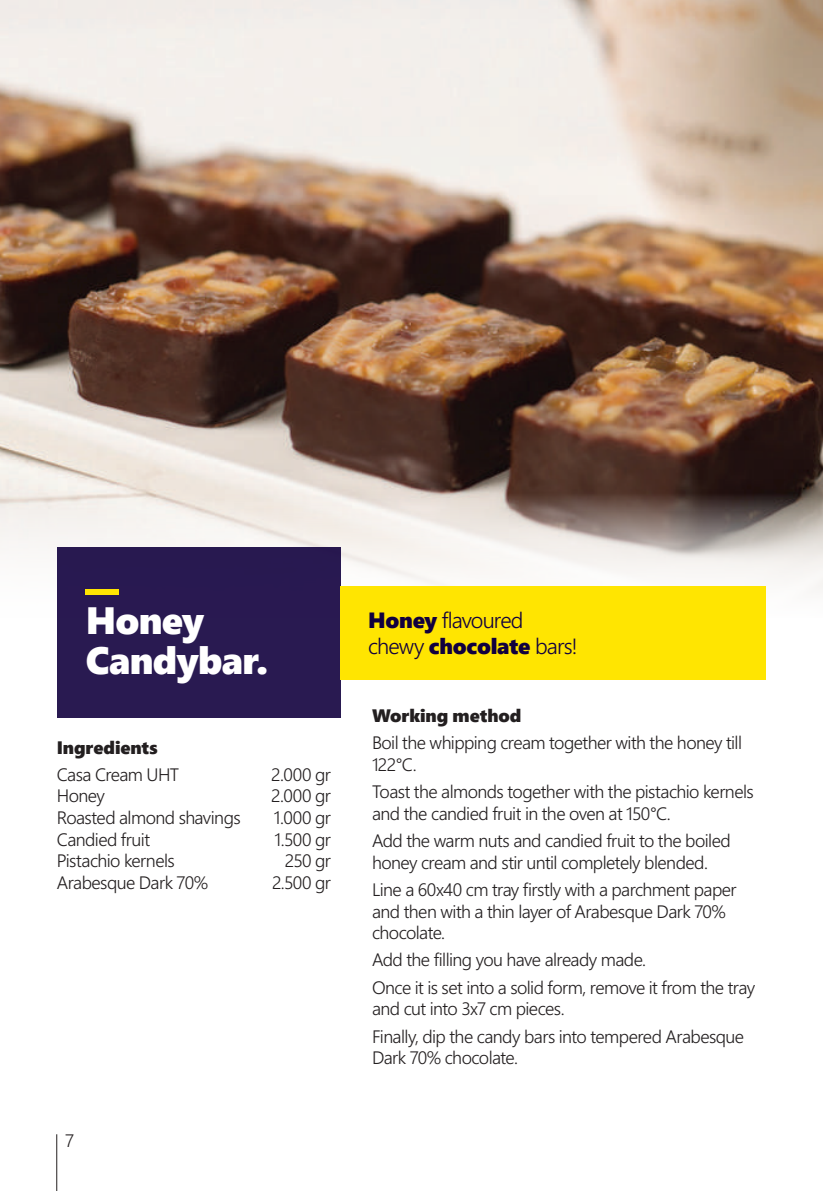
<style>
.page{position:relative;width:823px;height:1191px;background:#fff}
.page>*{position:absolute;margin:0;border:0;box-sizing:border-box;transform-origin:0 0}
.t1{font:100px "Segoe UI Black";color:#ffe501;scale:.8 1}
.t2{font:38px/40px "Segoe UI Black";letter-spacing:-.02em;color:#fff}
.t3{font:300 22px/26.4px "Segoe Boot";letter-spacing:-.04em;color:#11003e}
.t4{font:300 18px/21.6px "Segoe Boot";letter-spacing:-.03em;color:#231f20}
.t5{font:18px "Segoe UI Black";letter-spacing:-.005em;color:#231f20}
.s1{font-family:"Segoe UI Black";font-weight:400}
</style>
<div class="page">
<hr style="left:56px;top:1134px;width:1px;height:57px;background:#231f20">
<img style="left:0;top:0;width:822px;height:493px">
<svg style="left:0;top:493px;width:822px;height:131px"></svg>
<div style="left:57px;top:547px;width:283px;height:171px;background:#291a51"></div>
<div style="left:340px;top:586px;width:425px;height:93px;background:#ffe501"></div>
<h1 class="t1" style="left:86px;top:472px;width:43px">_</h1>
<h2 class="t2" style="left:86px;top:598px;width:184px">Honey<br>Candybar.</h2>
<p class="t3" style="left:368px;top:605px;width:211px"><span class="s1">Honey</span> flavoured chewy <span class="s1">chocolate</span> bars!</p>
<p class="t5" style="left:372px;top:702px;width:151px">Working method</p>
<p class="t4" style="left:372px;top:731px;width:371px">Boil the whipping cream together with the honey till<br>122°C.</p>
<p class="t4" style="left:372px;top:780px;width:383px">Toast the almonds together with the pistachio kernels and the candied fruit in the oven at 150°C.</p>
<p class="t4" style="left:372px;top:829px;width:360px">Add the warm nuts and candied fruit to the boiled honey cream and stir until completely blended.</p>
<p class="t4" style="left:372px;top:877px;width:366px">Line a 60x40 cm tray firstly with a parchment paper and then with a thin layer of Arabesque Dark 70% chocolate.</p>
<p class="t4" style="left:372px;top:945px;width:384px;line-height:27.2px">Add the filling you have already made.<br>Once it is set into a solid form, remove it from the tray</p>
<p class="t4" style="left:372px;top:994px;width:373px;line-height:27.2px">and cut into 3x7 cm pieces.<br>Finally, dip the candy bars into tempered Arabesque</p>
<p class="t4" style="left:372px;top:1046px;width:147px">Dark 70% chocolate.</p>
<p class="t5" style="left:57px;top:734px;width:103px">Ingredients</p>
<p class="t4" style="left:57px;top:762px;width:124px">Casa Cream UHT</p>
<p class="t4" style="left:271px;top:762px;width:61px">2.000 gr</p>
<p class="t4" style="left:57px;top:784px;width:50px">Honey</p>
<p class="t4" style="left:271px;top:784px;width:61px">2.000 gr</p>
<p class="t4" style="left:57px;top:806px;width:185px">Roasted almond shavings</p>
<p class="t4" style="left:274px;top:806px;width:59px">1.000 gr</p>
<p class="t4" style="left:57px;top:827px;width:95px">Candied fruit</p>
<p class="t4" style="left:274px;top:827px;width:58px">1.500 gr</p>
<p class="t4" style="left:57px;top:849px;width:119px">Pistachio kernels</p>
<p class="t4" style="left:284px;top:849px;width:48px">250 gr</p>
<p class="t4" style="left:57px;top:870px;width:153px">Arabesque Dark 70%</p>
<p class="t4" style="left:272px;top:870px;width:61px">2.500 gr</p>
<p class="t4" style="left:65px;top:1129px;width:11px">7</p>
</div>
